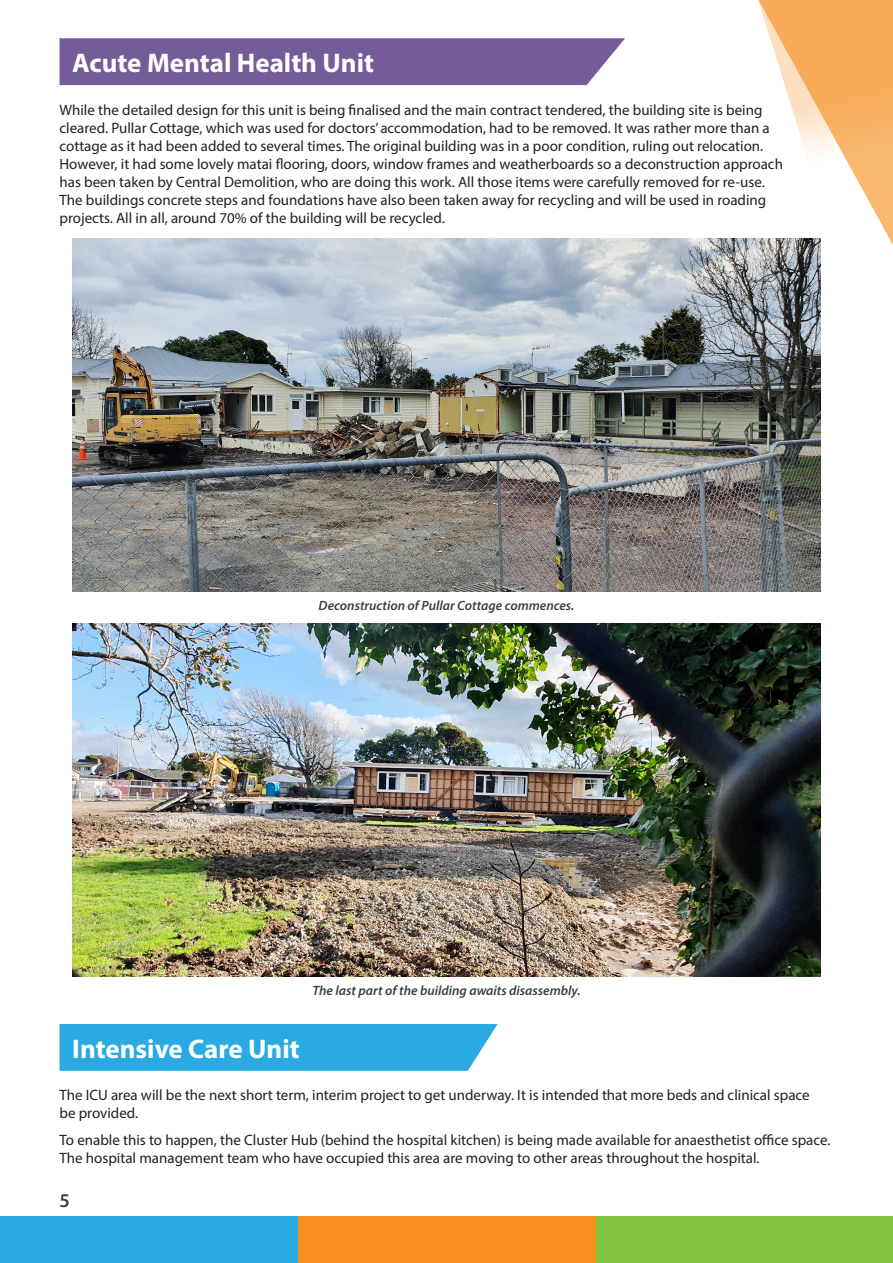
<style>
.page{position:relative;width:893px;height:1263px;background:#fff}
.page>*{position:absolute;margin:0;border:0;box-sizing:border-box;transform-origin:0 0}
.t1{font:700 27px "Myriad Pro";color:#fff}
.t2{font:600 19.5px "Myriad Pro";color:#3e3e3f}
.t3{font:15px/18px "Myriad Pro";color:#231f20}
.t4{font:italic 600 13.5px "Myriad Pro";color:#3e3e3f}
</style>
<div class="page">
<div style="left:0;top:1216px;width:298px;height:47px;background:#29abe2"></div>
<div style="left:298px;top:1216px;width:298px;height:47px;background:#f68f1e"></div>
<div style="left:596px;top:1216px;width:297px;height:47px;background:#81c340"></div>
<img style="left:73px;top:238px;width:747px;height:354px">
<div style="left:60px;top:1024px;width:438px;height:47px;background:#29abe2"></div>
<div style="left:60px;top:38px;width:565px;height:47px;background:#765b99"></div>
<img style="left:73px;top:624px;width:747px;height:352px">
<svg style="left:758px;top:0;width:135px;height:437px"></svg>
<h1 class="t1" style="left:72px;top:45px;width:303px">Acute Mental Health Unit</h1>
<p class="t3" style="left:60px;top:101px;width:725px">While the detailed design for this unit is being finalised and the main contract tendered, the building site is being cleared. Pullar Cottage, which was used for doctors’ accommodation, had to be removed. It was rather more than a cottage as it had been added to several times. The original building was in a poor condition, ruling out relocation.<br>However, it had some lovely matai flooring, doors, window frames and weatherboards so a deconstruction approach has been taken by Central Demolition, who are doing this work. All those items were carefully removed for re-use.<br>The buildings concrete steps and foundations have also been taken away for recycling and will be used in roading projects. All in all, around 70% of the building will be recycled.</p>
<p class="t4" style="left:319px;top:597px;width:257px">Deconstruction of Pullar Cottage commences.</p>
<p class="t4" style="left:312px;top:982px;width:270px">The last part of the building awaits disassembly.</p>
<h1 class="t1" style="left:72px;top:1031px;width:229px">Intensive Care Unit</h1>
<p class="t3" style="left:60px;top:1086px;width:752px">The ICU area will be the next short term, interim project to get underway. It is intended that more beds and clinical space be provided.</p>
<p class="t3" style="left:60px;top:1130px;width:773px">To enable this to happen, the Cluster Hub (behind the hospital kitchen) is being made available for anaesthetist office space.<br>The hospital management team who have occupied this area are moving to other areas throughout the hospital.</p>
<h2 class="t2" style="left:60px;top:1188px;width:12px">5</h2>
</div>
